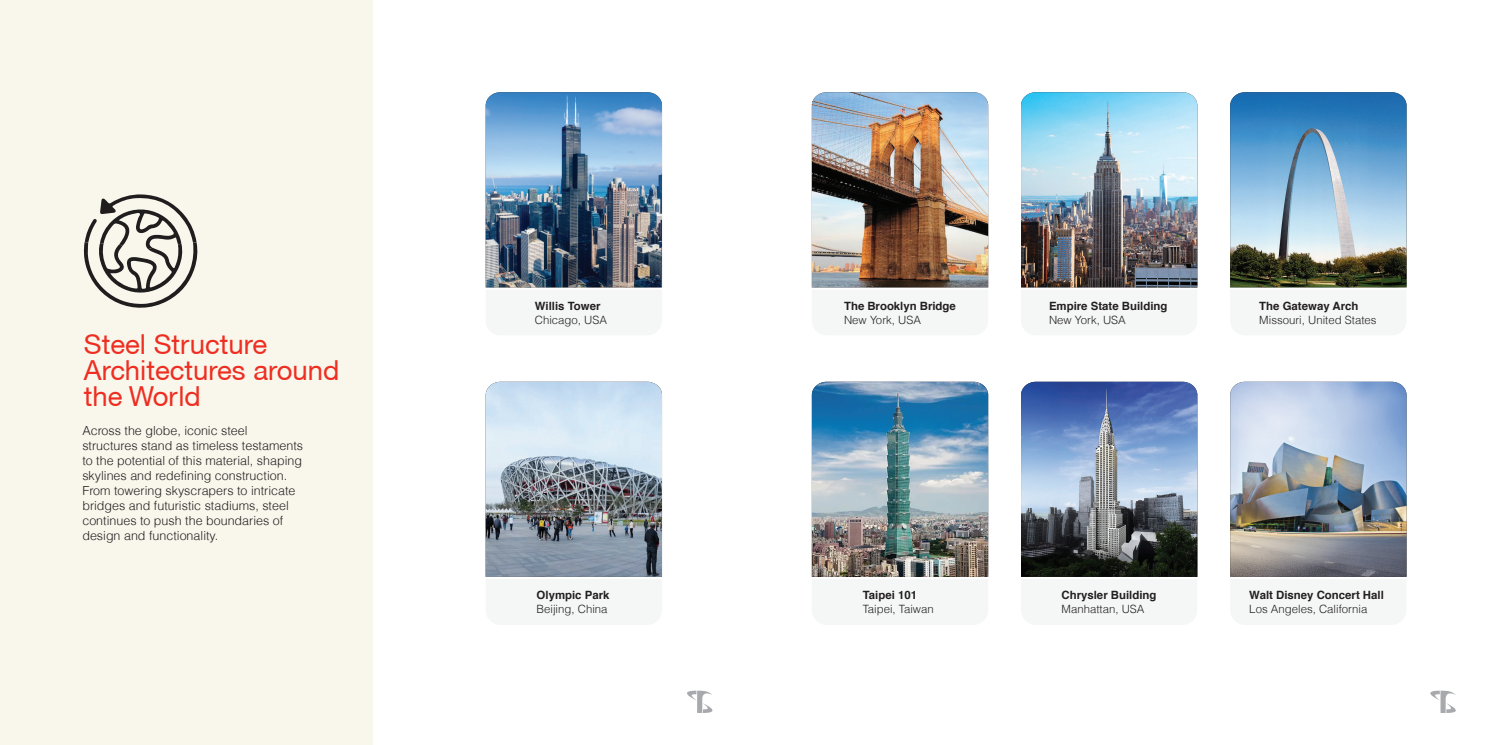
<style>
.page{position:relative;width:1489px;height:745px;background:#fff}
.page>*{position:absolute;margin:0;border:0;box-sizing:border-box;transform-origin:0 0}
.t1{font:27.5px/26px "Helvetica Neue CE";color:#ee2e22}
.t2{font:300 12.5px/15px "Helvetica";color:#231f20}
.t3{font:700 11.38px "Helvetica";color:#231f20}
.t4{font:300 11.38px "Helvetica";color:#231f20}
</style>
<div class="page">
<svg style="left:1430px;top:690px;width:26px;height:22px"></svg>
<svg style="left:687px;top:690px;width:26px;height:22px"></svg>
<div style="left:0;top:0;width:372px;height:744px;background:#f9f7ec"></div>
<img style="left:485px;top:92px;width:177px;height:196px">
<img style="left:485px;top:381px;width:177px;height:196px">
<img style="left:811px;top:381px;width:177px;height:196px">
<svg style="left:1021px;top:381px;width:176px;height:196px;background:#667895"></svg>
<img style="left:1230px;top:381px;width:176px;height:196px">
<img style="left:811px;top:92px;width:177px;height:196px">
<img style="left:1021px;top:92px;width:176px;height:196px">
<img style="left:1230px;top:92px;width:176px;height:196px">
<svg style="left:83px;top:194px;width:115px;height:114px"></svg>
<h1 class="t1" style="left:84px;top:331px;width:257px">Steel Structure<br>Architectures around the World</h1>
<p class="t2" style="left:82px;top:422px;width:222px">Across the globe, iconic steel structures stand as timeless testaments to the potential of this material, shaping skylines and redefining construction.<br>From towering skyscrapers to intricate bridges and futuristic stadiums, steel continues to push the boundaries of design and functionality.</p>
<p class="t3" style="left:535px;top:296px;width:67px">Willis Tower</p>
<p class="t4" style="left:535px;top:312px;width:74px">Chicago, USA</p>
<p class="t3" style="left:536px;top:586px;width:74px">Olympic Park</p>
<p class="t4" style="left:536px;top:601px;width:72px">Beijing, China</p>
<p class="t3" style="left:844px;top:296px;width:113px">The Brooklyn Bridge</p>
<p class="t4" style="left:844px;top:312px;width:78px">New York, USA</p>
<p class="t3" style="left:1048px;top:296px;width:120px">Empire State Building</p>
<p class="t4" style="left:1048px;top:312px;width:78px">New York, USA</p>
<p class="t3" style="left:1259px;top:296px;width:101px">The Gateway Arch</p>
<p class="t4" style="left:1259px;top:312px;width:119px">Missouri, United States</p>
<p class="t3" style="left:862px;top:586px;width:56px">Taipei 101</p>
<p class="t4" style="left:862px;top:601px;width:72px">Taipei, Taiwan</p>
<p class="t3" style="left:1061px;top:586px;width:97px">Chrysler Building</p>
<p class="t4" style="left:1061px;top:601px;width:85px">Manhattan, USA</p>
<p class="t3" style="left:1249px;top:586px;width:136px">Walt Disney Concert Hall</p>
<p class="t4" style="left:1249px;top:601px;width:120px">Los Angeles, California</p>
</div>
